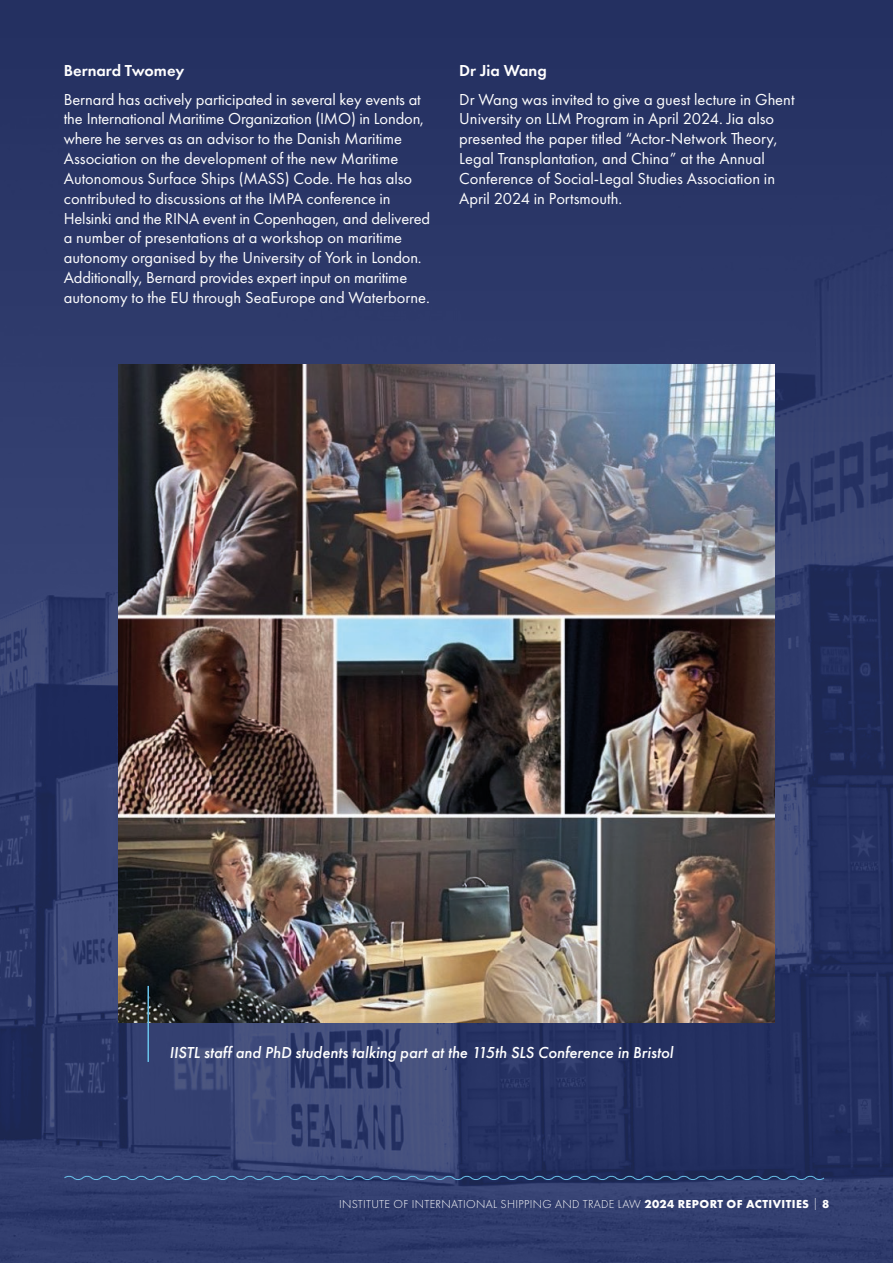
<style>
.page{position:relative;width:893px;height:1263px;background:#fff}
.page>*{position:absolute;margin:0;border:0;box-sizing:border-box;transform-origin:0 0}
.Body-w{font:16.5px/19.8px "Futura PT";color:#fff}
.Image_Caption{font:italic 500 16.5px "Futura PT";color:#fff}
.Body-Demi-w{font:600 16.5px "Futura PT";color:#fff}
.t1{font:300 12px "Futura PT";letter-spacing:.025em;color:#fff}
.s1{font-weight:700}
</style>
<div class="page">
<img style="left:0;top:0;width:893px;height:1263px">
<img style="left:118px;top:364px;width:657px;height:659px">
<svg style="left:64px;top:1175px;width:760px;height:6px;background:#344e7c"></svg>
<hr style="left:147px;top:986px;width:2px;height:76px;background:#69c3eb">
<p class="Body-Demi-w" style="left:64px;top:61px;width:122px">Bernard Twomey</p>
<p class="Body-w" style="left:64px;top:89px;width:368px">Bernard has actively participated in several key events at the International Maritime Organization (IMO) in London, where he serves as an advisor to the Danish Maritime Association on the development of the new Maritime Autonomous Surface Ships (MASS) Code. He has also contributed to discussions at the IMPA conference in Helsinki and the RINA event in Copenhagen, and delivered a number of presentations at a workshop on maritime autonomy organised by the University of York in London.<br>Additionally, Bernard provides expert input on maritime autonomy to the EU through SeaEurope and Waterborne.</p>
<p class="Body-Demi-w" style="left:459px;top:61px;width:89px">Dr Jia Wang</p>
<p class="Body-w" style="left:459px;top:89px;width:337px">Dr Wang was invited to give a guest lecture in Ghent University on LLM Program in April 2024. Jia also presented the paper titled “Actor-Network Theory, Legal Transplantation, and China” at the Annual Conference of Social-Legal Studies Association in April 2024 in Portsmouth.</p>
<p class="Image_Caption" style="left:169px;top:1042px;width:505px">IISTL staff and PhD students talking part at the 115th SLS Conference in Bristol</p>
<p class="t1" style="left:339px;top:1197px;width:492px">INSTITUTE OF INTERNATIONAL SHIPPING AND TRADE LAW <span class="s1">2024 REPORT OF ACTIVITIES</span> | <span class="s1">8</span></p>
</div>
